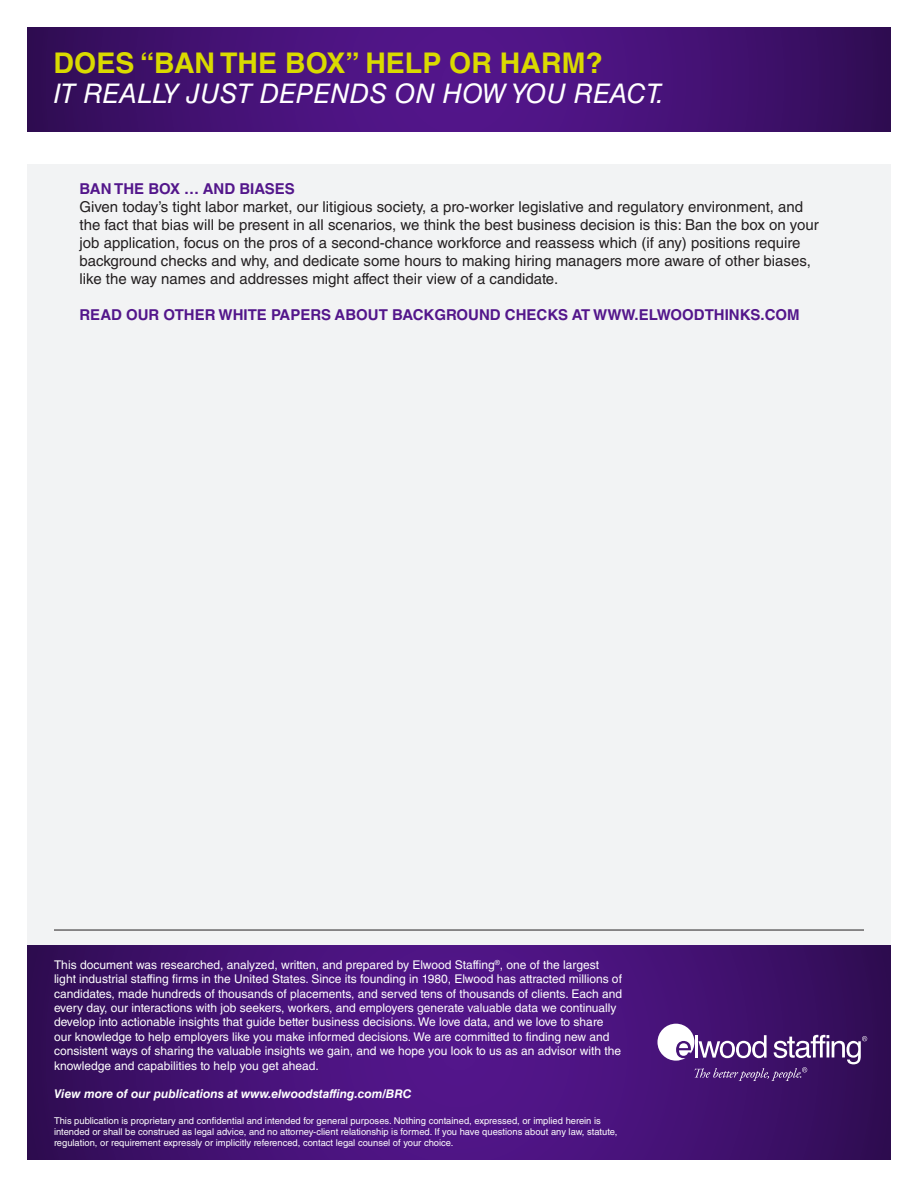
<style>
.page{position:relative;width:918px;height:1188px;background:#fff}
.page>*{position:absolute;margin:0;border:0;box-sizing:border-box;transform-origin:0 0}
.t1{font:700 28.5px "Helvetica LT Std";color:#dada00}
.t2{font:italic 27px "Helvetica LT Std";color:#fff}
.t3{font:15px/18px "Helvetica LT Std";color:#231f20}
.t4{font:700 15px "Helvetica LT Std";color:#53168b}
.t5{font:12px/14.4px "Helvetica LT Std";color:#fff}
.t6{font:italic 700 12px "Helvetica LT Std";color:#fff}
.t7{font:9.3px/11.2px "Helvetica LT Std";color:#fff}
</style>
<div class="page">
<div style="left:27px;top:164px;width:864px;height:996px;background:#f2f3f4"></div>
<svg style="left:27px;top:27px;width:864px;height:105px;background:#441174"></svg>
<svg style="left:27px;top:945px;width:864px;height:215px;background:#441173"></svg>
<hr style="left:54px;top:930px;width:810px;height:1px;background:#231f20">
<svg style="left:657px;top:1024px;width:210px;height:57px"></svg>
<p class="t1" style="left:54px;top:46px;width:551px">DOES “BAN THE BOX” HELP OR HARM?</p>
<p class="t2" style="left:54px;top:78px;width:612px">IT REALLY JUST DEPENDS ON HOW YOU REACT.</p>
<p class="t4" style="left:80px;top:180px;width:217px">BAN THE BOX … AND BIASES</p>
<p class="t3" style="left:80px;top:198px;width:741px">Given today’s tight labor market, our litigious society, a pro-worker legislative and regulatory environment, and the fact that bias will be present in all scenarios, we think the best business decision is this: Ban the box on your job application, focus on the pros of a second-chance workforce and reassess which (if any) positions require background checks and why, and dedicate some hours to making hiring managers more aware of other biases, like the way names and addresses might affect their view of a candidate.</p>
<p class="t4" style="left:80px;top:306px;width:722px">READ OUR OTHER WHITE PAPERS ABOUT BACKGROUND CHECKS AT WWW.ELWOODTHINKS.COM</p>
<p class="t5" style="left:54px;top:957px;width:570px">This document was researched, analyzed, written, and prepared by Elwood Staffing<sup>®</sup>, one of the largest light industrial staffing firms in the United States. Since its founding in 1980, Elwood has attracted millions of candidates, made hundreds of thousands of placements, and served tens of thousands of clients. Each and every day, our interactions with job seekers, workers, and employers generate valuable data we continually develop into actionable insights that guide better business decisions. We love data, and we love to share our knowledge to help employers like you make informed decisions. We are committed to finding new and consistent ways of sharing the valuable insights we gain, and we hope you look to us as an advisor with the knowledge and capabilities to help you get ahead.</p>
<p class="t6" style="left:54px;top:1087px;width:359px">View more of our publications at www.elwoodstaffing.com/BRC</p>
<p class="t7" style="left:54px;top:1115px;width:565px">This publication is proprietary and confidential and intended for general purposes. Nothing contained, expressed, or implied herein is intended or shall be construed as legal advice, and no attorney-client relationship is formed. If you have questions about any law, statute, regulation, or requirement expressly or implicitly referenced, contact legal counsel of your choice.</p>
</div>
